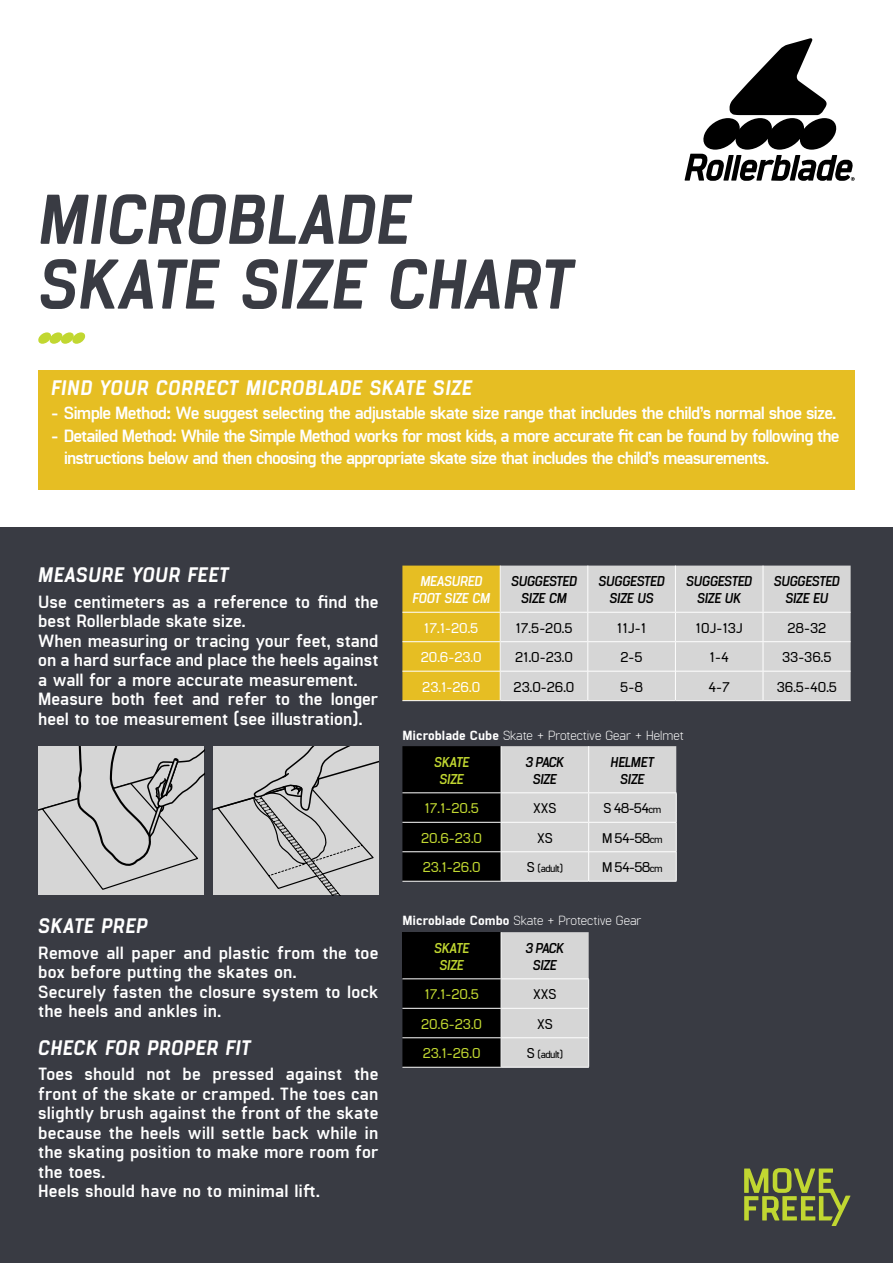
<style>
.page{position:relative;width:893px;height:1263px;background:#fff}
.page>*{position:absolute;margin:0;border:0;box-sizing:border-box;transform-origin:0 0}
.t1{font:italic 800 70.2px "Manifold CF";letter-spacing:-.015em;color:#393b43}
.t2{font:italic 800 21px "Manifold CF";letter-spacing:.01em;color:#fff}
.t3{font:700 18px/19.5px "Manifold CF";letter-spacing:-.005em;color:#fff}
.t4{font:700 18px "Manifold CF";letter-spacing:-.055em;color:#fff}
.t5{font:700 18px "Manifold CF";letter-spacing:-.045em;color:#fff}
.t6{font:600 14.25px "Manifold CF";color:#000}
.t7{font:italic 700 14.25px "Manifold CF";letter-spacing:-.04em;color:#000}
.t8{font:600 14.25px "Manifold CF";color:#c1d731}
.t9{font:600 14.25px "Manifold CF";color:#fff}
.t10{font:italic 700 14.25px "Manifold CF";letter-spacing:-.03em;color:#fff}
.t11{font:italic 700 14.25px "Manifold CF";letter-spacing:-.045em;color:#c1d731}
.t12{font:300 13.5px "Manifold CF";letter-spacing:-.01em;color:#fff}
.t13{font:600 10.5px "Manifold CF";letter-spacing:-.05em;color:#000}
.s1{font-weight:800}
.s2{font-size:10.5px}
.s3{font-size:14.25px}
</style>
<div class="page">
<div style="left:0;top:527px;width:893px;height:736px;background:#393b43"></div>
<svg style="left:744px;top:1168px;width:106px;height:58px"></svg>
<svg style="left:685px;top:38px;width:170px;height:143px"></svg>
<svg style="left:38px;top:332px;width:48px;height:12px"></svg>
<div style="left:38px;top:370px;width:817px;height:119px;background:#e6be23"></div>
<div style="left:38px;top:746px;width:166px;height:149px;background:#d6d6d6"></div>
<svg style="left:38px;top:746px;width:166px;height:144px"></svg>
<svg style="left:213px;top:746px;width:165px;height:149px;background:#c6c6c6"></svg>
<div style="left:501px;top:566px;width:350px;height:134px;background:#d6d6d6"></div>
<hr style="left:500px;top:671px;width:88px;height:1px;background:#fff">
<hr style="left:588px;top:671px;width:87px;height:1px;background:#fff">
<hr style="left:676px;top:671px;width:87px;height:1px;background:#fff">
<hr style="left:763px;top:671px;width:88px;height:1px;background:#fff">
<hr style="left:500px;top:700px;width:88px;height:1px;background:#fff">
<hr style="left:588px;top:700px;width:87px;height:1px;background:#fff">
<hr style="left:675px;top:700px;width:88px;height:1px;background:#fff">
<hr style="left:763px;top:700px;width:88px;height:1px;background:#fff">
<div style="left:402px;top:566px;width:99px;height:135px;background:#e6be23"></div>
<hr style="left:588px;top:566px;width:1px;height:46px;background:#fff">
<svg style="left:588px;top:613px;width:1px;height:87px"></svg>
<hr style="left:675px;top:566px;width:1px;height:46px;background:#fff">
<svg style="left:675px;top:613px;width:1px;height:87px"></svg>
<hr style="left:763px;top:566px;width:1px;height:46px;background:#fff">
<svg style="left:763px;top:613px;width:1px;height:87px"></svg>
<hr style="left:402px;top:612px;width:98px;height:1px;background:#fff">
<hr style="left:500px;top:612px;width:88px;height:1px;background:#fff">
<hr style="left:588px;top:612px;width:87px;height:1px;background:#fff">
<hr style="left:675px;top:612px;width:88px;height:1px;background:#fff">
<hr style="left:763px;top:612px;width:88px;height:1px;background:#fff">
<hr style="left:402px;top:641px;width:98px;height:1px;background:#fff">
<hr style="left:500px;top:641px;width:88px;height:1px;background:#fff">
<hr style="left:588px;top:641px;width:87px;height:1px;background:#fff">
<hr style="left:675px;top:641px;width:88px;height:1px;background:#fff">
<hr style="left:763px;top:641px;width:88px;height:1px;background:#fff">
<hr style="left:402px;top:881px;width:99px;height:1px;background:#fff">
<svg style="left:402px;top:746px;width:275px;height:135px;background:#8b8b8b"></svg>
<hr style="left:402px;top:792px;width:99px;height:1px;background:#fff">
<hr style="left:501px;top:792px;width:88px;height:1px;background:#fff">
<hr style="left:589px;top:792px;width:87px;height:1px;background:#fff">
<hr style="left:402px;top:822px;width:99px;height:1px;background:#fff">
<hr style="left:501px;top:822px;width:88px;height:1px;background:#fff">
<hr style="left:589px;top:822px;width:87px;height:1px;background:#fff">
<hr style="left:501px;top:881px;width:88px;height:1px;background:#fff">
<hr style="left:589px;top:881px;width:87px;height:1px;background:#fff">
<hr style="left:402px;top:1067px;width:99px;height:1px;background:#fff">
<svg style="left:402px;top:932px;width:187px;height:135px;background:#676767"></svg>
<hr style="left:402px;top:978px;width:99px;height:1px;background:#fff">
<hr style="left:501px;top:978px;width:88px;height:1px;background:#fff">
<hr style="left:402px;top:1008px;width:99px;height:1px;background:#fff">
<hr style="left:501px;top:1008px;width:87px;height:1px;background:#fff">
<hr style="left:501px;top:1067px;width:88px;height:1px;background:#fff">
<p class="t1" style="left:38px;top:176px;width:374px">MICROBLADE</p>
<p class="t1" style="left:38px;top:241px;width:537px">SKATE SIZE CHART</p>
<p class="t2" style="left:51px;top:375px;width:423px">FIND YOUR CORRECT MICROBLADE SKATE SIZE</p>
<p class="t5" style="left:51px;top:403px;width:787px">- Simple Method: We suggest selecting the adjustable skate size range that includes the child’s normal shoe size.</p>
<p class="t4" style="left:51px;top:425px;width:790px">- Detailed Method: While the Simple Method works for most kids, a more accurate fit can be found by following the</p>
<p class="t4" style="left:64px;top:448px;width:707px">instructions below and then choosing the appropriate skate size that includes the child’s measurements.</p>
<p class="t2" style="left:38px;top:562px;width:192px">MEASURE YOUR FEET</p>
<p class="t3" style="left:38px;top:593px;width:342px">Use centimeters as a reference to find the best Rollerblade skate size.</p>
<p class="t3" style="left:38px;top:632px;width:342px;text-align:justify">When measuring or tracing your feet, stand on a hard surface and place the heels against a wall for a more accurate measurement.</p>
<p class="t3" style="left:38px;top:691px;width:342px">Measure both feet and refer to the longer heel to toe measurement (see illustration).</p>
<p class="t2" style="left:38px;top:913px;width:111px">SKATE PREP</p>
<p class="t3" style="left:38px;top:944px;width:342px">Remove all paper and plastic from the toe box before putting the skates on.</p>
<p class="t3" style="left:38px;top:983px;width:342px">Securely fasten the closure system to lock the heels and ankles in.</p>
<p class="t2" style="left:38px;top:1034px;width:214px">CHECK FOR PROPER FIT</p>
<p class="t3" style="left:38px;top:1065px;width:342px;text-align:justify">Toes should not be pressed against the front of the skate or cramped. The toes can slightly brush against the front of the skate because the heels will settle back while in the skating position to make more room for the toes.</p>
<p class="t3" style="left:38px;top:1182px;width:283px">Heels should have no to minimal lift.</p>
<p class="t10" style="left:420px;top:572px;width:63px">MEASURED</p>
<p class="t10" style="left:412px;top:590px;width:79px">FOOT SIZE CM</p>
<p class="t7" style="left:511px;top:572px;width:67px">SUGGESTED</p>
<p class="t7" style="left:521px;top:590px;width:47px">SIZE CM</p>
<p class="t7" style="left:599px;top:572px;width:67px">SUGGESTED</p>
<p class="t7" style="left:610px;top:590px;width:46px">SIZE US</p>
<p class="t7" style="left:686px;top:572px;width:67px">SUGGESTED</p>
<p class="t7" style="left:697px;top:590px;width:46px">SIZE UK</p>
<p class="t7" style="left:774px;top:572px;width:67px">SUGGESTED</p>
<p class="t7" style="left:785px;top:590px;width:44px">SIZE EU</p>
<p class="t9" style="left:424px;top:619px;width:56px">17.1-20.5</p>
<p class="t6" style="left:515px;top:619px;width:59px">17.5-20.5</p>
<p class="t6" style="left:617px;top:619px;width:31px">11J-1</p>
<p class="t6" style="left:695px;top:619px;width:49px">10J-13J</p>
<p class="t6" style="left:787px;top:619px;width:40px">28-32</p>
<p class="t9" style="left:421px;top:649px;width:62px">20.6-23.0</p>
<p class="t6" style="left:515px;top:649px;width:59px">21.0-23.0</p>
<p class="t6" style="left:620px;top:649px;width:24px">2-5</p>
<p class="t6" style="left:710px;top:649px;width:21px">1-4</p>
<p class="t6" style="left:782px;top:649px;width:51px">33-36.5</p>
<p class="t9" style="left:422px;top:678px;width:59px">23.1-26.0</p>
<p class="t6" style="left:514px;top:678px;width:62px">23.0-26.0</p>
<p class="t6" style="left:620px;top:678px;width:24px">5-8</p>
<p class="t6" style="left:708px;top:678px;width:23px">4-7</p>
<p class="t6" style="left:777px;top:678px;width:62px">36.5-40.5</p>
<p class="t12" style="left:402px;top:727px;width:283px"><span class="s1">Microblade Cube</span> Skate + Protective Gear + Helmet</p>
<p class="t11" style="left:434px;top:753px;width:37px">SKATE</p>
<p class="t11" style="left:440px;top:770px;width:26px">SIZE</p>
<p class="t7" style="left:525px;top:753px;width:40px">3 PACK</p>
<p class="t7" style="left:533px;top:770px;width:26px">SIZE</p>
<p class="t7" style="left:611px;top:753px;width:45px">HELMET</p>
<p class="t7" style="left:620px;top:770px;width:26px">SIZE</p>
<p class="t8" style="left:424px;top:800px;width:56px">17.1-20.5</p>
<p class="t6" style="left:533px;top:800px;width:25px">XXS</p>
<p class="t6" style="left:603px;top:800px;width:59px">S 48-54<span class="s2">cm</span></p>
<p class="t8" style="left:421px;top:829px;width:62px">20.6-23.0</p>
<p class="t6" style="left:537px;top:829px;width:17px">XS</p>
<p class="t6" style="left:602px;top:829px;width:62px">M 54-58<span class="s2">cm</span></p>
<p class="t8" style="left:423px;top:859px;width:59px">23.1-26.0</p>
<p class="t13" style="left:527px;top:862px;width:38px"><span class="s3">S</span> (adult)</p>
<p class="t6" style="left:602px;top:859px;width:62px">M 54-58<span class="s2">cm</span></p>
<p class="t12" style="left:402px;top:912px;width:241px"><span class="s1">Microblade Combo</span> Skate + Protective Gear</p>
<p class="t11" style="left:434px;top:939px;width:37px">SKATE</p>
<p class="t11" style="left:440px;top:956px;width:26px">SIZE</p>
<p class="t7" style="left:525px;top:939px;width:40px">3 PACK</p>
<p class="t7" style="left:533px;top:956px;width:26px">SIZE</p>
<p class="t8" style="left:424px;top:986px;width:56px">17.1-20.5</p>
<p class="t6" style="left:533px;top:986px;width:25px">XXS</p>
<p class="t8" style="left:421px;top:1015px;width:62px">20.6-23.0</p>
<p class="t6" style="left:537px;top:1015px;width:17px">XS</p>
<p class="t8" style="left:423px;top:1045px;width:59px">23.1-26.0</p>
<p class="t13" style="left:527px;top:1048px;width:38px"><span class="s3">S</span> (adult)</p>
</div>
